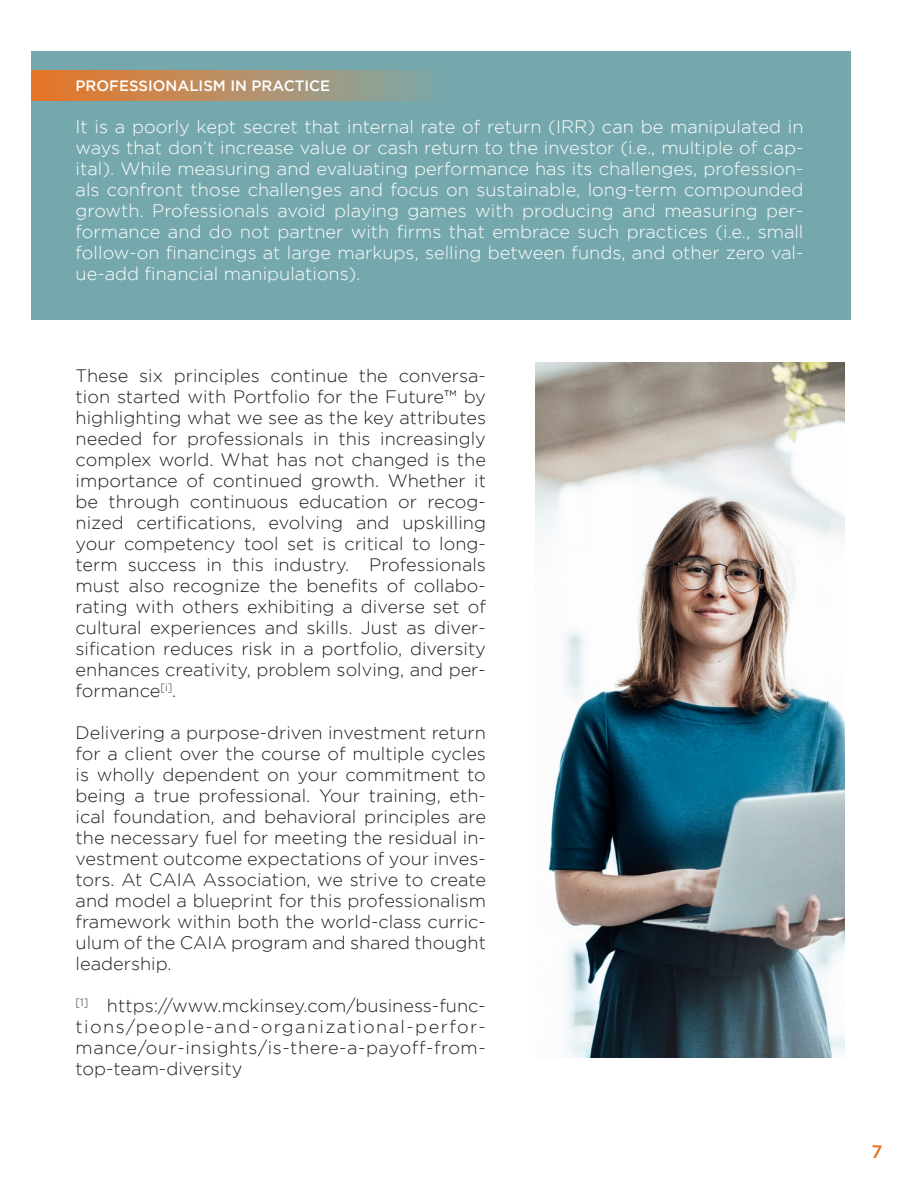
<style>
.page{position:relative;width:918px;height:1188px;background:#fff}
.page>*{position:absolute;margin:0;border:0;box-sizing:border-box;transform-origin:0 0}
.t1{font:300 18px/21px "Gotham";color:#231f20;text-align:justify}
.t2{font:300 18px/21px "Gotham";color:#fff;text-align:justify}
.t3{font:500 18px "Gotham";color:#e87224}
.t4{font:500 15px "Gotham";color:#fff}
</style>
<div class="page">
<div style="left:31px;top:51px;width:819px;height:269px;background:#75a8ac"></div>
<div style="left:31px;top:71px;width:417px;height:30px;background:linear-gradient(to right,#eb7626,#7daaab)"></div>
<img style="left:536px;top:362px;width:308px;height:695px">
<p class="t4" style="left:76px;top:77px;width:256px">PROFESSIONALISM IN PRACTICE</p>
<p class="t2" style="left:76px;top:116px;width:729px">It is a poorly kept secret that internal rate of return (IRR) can be manipulated in ways that don’t increase value or cash return to the investor (i.e., multiple of cap&shy;ital). While measuring and evaluating performance has its challenges, profession&shy;als confront those challenges and focus on sustainable, long-term compounded growth. Professionals avoid playing games with producing and measuring per&shy;formance and do not partner with firms that embrace such practices (i.e., small follow-on financings at large markups, selling between funds, and other zero val&shy;ue-add financial manipulations).</p>
<p class="t1" style="left:76px;top:365px;width:412px">These six principles continue the conversa&shy;tion started with Portfolio for the Future™ by highlighting what we see as the key attributes needed for professionals in this increasingly complex world. What has not changed is the importance of continued growth. Whether it be through continuous education or recog&shy;nized certifications, evolving and upskilling your competency tool set is critical to long&shy;term success in this industry. Professionals must also recognize the benefits of collabo&shy;rating with others exhibiting a diverse set of cultural experiences and skills. Just as diver&shy;sification reduces risk in a portfolio, diversity enhances creativity, problem solving, and per&shy;formance<sup>[i]</sup>.</p>
<p class="t1" style="left:76px;top:722px;width:412px">Delivering a purpose-driven investment return for a client over the course of multiple cycles is wholly dependent on your commitment to being a true professional. Your training, eth&shy;ical foundation, and behavioral principles are the necessary fuel for meeting the residual in&shy;vestment outcome expectations of your inves&shy;tors. At CAIA Association, we strive to create and model a blueprint for this professionalism framework within both the world-class curric&shy;ulum of the CAIA program and shared thought leadership.</p>
<p class="t1" style="left:76px;top:995px;width:412px"><sup>[1]</sup> https://www.mckinsey.com/business-func&shy;tions/people-and-organizational-perfor&shy;mance/our-insights/is-there-a-payoff-from&shy;top-team-diversity</p>
<p class="t3" style="left:872px;top:1141px;width:12px">7</p>
</div>
